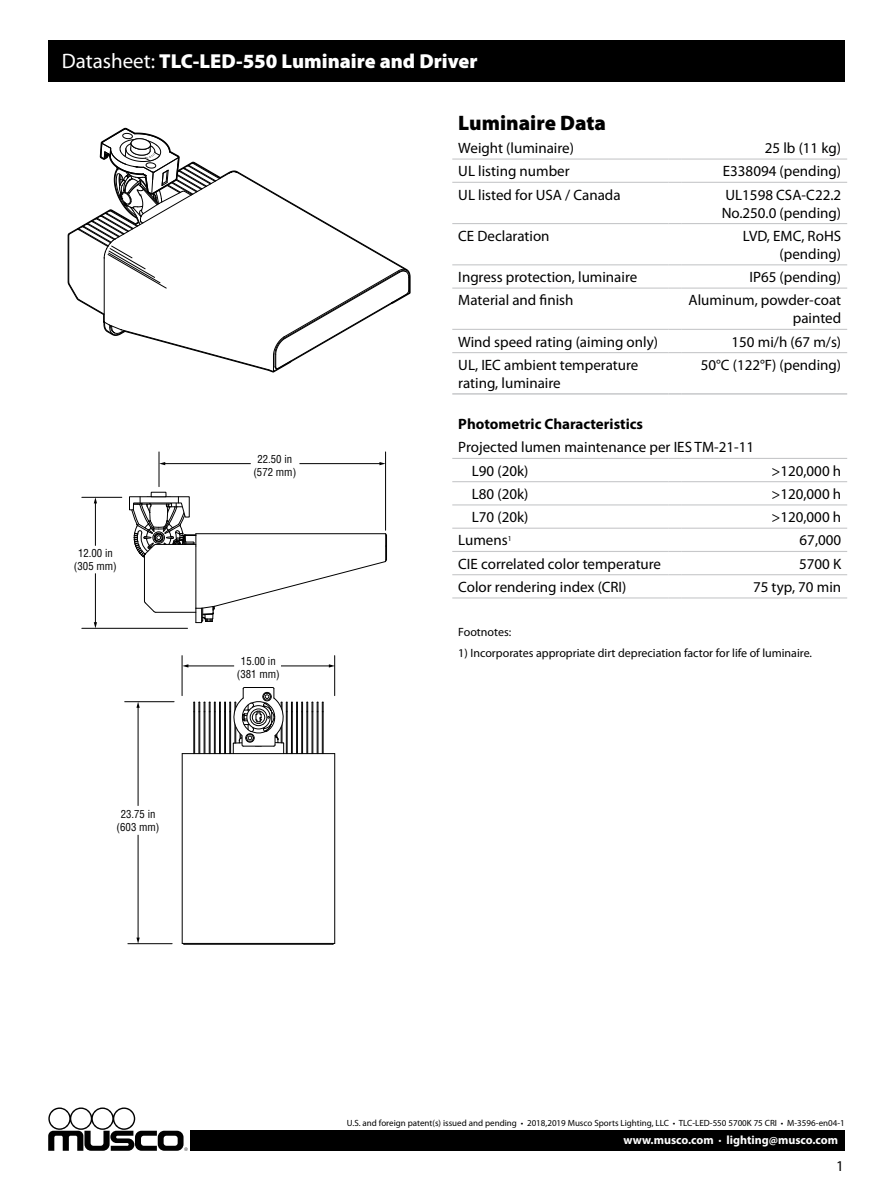
<style>
.page{position:relative;width:893px;height:1191px;background:#fff}
.page>*{position:absolute;margin:0;border:0;box-sizing:border-box;transform-origin:0 0}
.t1{font:900 21px "Myriad Pro";color:#000}
.t2{font:900 20.25px "Myriad Pro";color:#fff}
.t3{font:15px/18px "Myriad Pro";color:#000}
.t4{font:700 15px "Myriad Pro";color:#000}
.t5{font:12px "Myriad Pro";color:#000}
.t6{font:700 12px "Myriad Pro";color:#fff}
.t7{font:condensed 10.8px/12.9px "Helvetica LT Std";color:#000;text-align:center}
.t8{font:9px "Myriad Pro";color:#000}
.s1{font-weight:400;font-size:21px}
</style>
<div class="page">
<svg style="left:67px;top:127px;width:269px;height:818px"></svg>
<hr style="left:95px;top:502px;width:1px;height:44px;background:#000">
<svg style="left:94px;top:498px;width:3px;height:5px"></svg>
<hr style="left:95px;top:573px;width:1px;height:50px;background:#000">
<svg style="left:94px;top:622px;width:3px;height:6px"></svg>
<hr style="left:82px;top:497px;width:40px;height:1px;background:#000">
<hr style="left:82px;top:628px;width:106px;height:1px;background:#000">
<hr style="left:138px;top:706px;width:1px;height:100px;background:#000">
<svg style="left:136px;top:702px;width:4px;height:6px"></svg>
<hr style="left:138px;top:835px;width:1px;height:103px;background:#000">
<svg style="left:136px;top:937px;width:4px;height:6px"></svg>
<hr style="left:182px;top:655px;width:1px;height:40px;background:#000">
<hr style="left:125px;top:701px;width:49px;height:1px;background:#000">
<hr style="left:128px;top:943px;width:44px;height:1px;background:#000">
<hr style="left:334px;top:655px;width:1px;height:40px;background:#000">
<hr style="left:187px;top:665px;width:47px;height:1px;background:#000">
<svg style="left:182px;top:664px;width:6px;height:3px"></svg>
<hr style="left:281px;top:665px;width:49px;height:1px;background:#000">
<svg style="left:329px;top:664px;width:6px;height:3px"></svg>
<hr style="left:193px;top:702px;width:1px;height:51px;background:#000">
<hr style="left:323px;top:702px;width:1px;height:51px;background:#000">
<hr style="left:182px;top:753px;width:153px;height:1px;background:#000">
<hr style="left:184px;top:944px;width:149px;height:1px;background:#000">
<hr style="left:182px;top:943px;width:153px;height:1px;background:#000">
<hr style="left:182px;top:753px;width:1px;height:190px;background:#000">
<hr style="left:334px;top:753px;width:1px;height:190px;background:#000">
<svg style="left:129px;top:440px;width:258px;height:183px"></svg>
<svg style="left:194px;top:687px;width:129px;height:66px"></svg>
<svg style="left:68px;top:128px;width:342px;height:244px"></svg>
<hr style="left:452px;top:393px;width:216px;height:2px;background:#c7c8ca">
<svg style="left:668px;top:393px;width:14px;height:2px"></svg>
<hr style="left:682px;top:393px;width:165px;height:2px;background:#c7c8ca">
<hr style="left:452px;top:158px;width:216px;height:2px;background:#c7c8ca">
<svg style="left:668px;top:158px;width:14px;height:2px"></svg>
<hr style="left:682px;top:158px;width:165px;height:2px;background:#c7c8ca">
<hr style="left:452px;top:182px;width:216px;height:1px;background:#c7c8ca">
<svg style="left:668px;top:182px;width:14px;height:1px"></svg>
<hr style="left:682px;top:182px;width:165px;height:1px;background:#c7c8ca">
<hr style="left:452px;top:223px;width:216px;height:1px;background:#c7c8ca">
<svg style="left:668px;top:223px;width:14px;height:1px"></svg>
<hr style="left:682px;top:223px;width:165px;height:1px;background:#c7c8ca">
<hr style="left:452px;top:264px;width:216px;height:1px;background:#c7c8ca">
<svg style="left:668px;top:264px;width:14px;height:1px"></svg>
<hr style="left:682px;top:264px;width:165px;height:1px;background:#c7c8ca">
<hr style="left:452px;top:287px;width:216px;height:2px;background:#c7c8ca">
<svg style="left:668px;top:287px;width:14px;height:2px"></svg>
<hr style="left:682px;top:287px;width:165px;height:2px;background:#c7c8ca">
<hr style="left:452px;top:329px;width:216px;height:1px;background:#c7c8ca">
<svg style="left:668px;top:329px;width:14px;height:1px"></svg>
<hr style="left:682px;top:329px;width:165px;height:1px;background:#c7c8ca">
<hr style="left:452px;top:504px;width:216px;height:1px;background:#c7c8ca">
<svg style="left:668px;top:504px;width:14px;height:1px"></svg>
<hr style="left:682px;top:504px;width:165px;height:1px;background:#c7c8ca">
<hr style="left:452px;top:527px;width:216px;height:2px;background:#c7c8ca">
<svg style="left:668px;top:527px;width:14px;height:2px"></svg>
<hr style="left:682px;top:527px;width:165px;height:2px;background:#c7c8ca">
<hr style="left:452px;top:551px;width:216px;height:1px;background:#c7c8ca">
<svg style="left:668px;top:551px;width:14px;height:1px"></svg>
<hr style="left:682px;top:551px;width:165px;height:1px;background:#c7c8ca">
<hr style="left:452px;top:574px;width:216px;height:1px;background:#c7c8ca">
<svg style="left:668px;top:574px;width:14px;height:1px"></svg>
<hr style="left:682px;top:574px;width:165px;height:1px;background:#c7c8ca">
<hr style="left:452px;top:597px;width:216px;height:1px;background:#c7c8ca">
<svg style="left:668px;top:597px;width:14px;height:1px"></svg>
<hr style="left:682px;top:597px;width:165px;height:1px;background:#c7c8ca">
<hr style="left:452px;top:352px;width:216px;height:1px;background:#c7c8ca">
<svg style="left:668px;top:352px;width:14px;height:1px"></svg>
<hr style="left:682px;top:352px;width:165px;height:1px;background:#c7c8ca">
<hr style="left:452px;top:458px;width:216px;height:1px;background:#c7c8ca">
<svg style="left:668px;top:458px;width:14px;height:1px"></svg>
<hr style="left:682px;top:458px;width:165px;height:1px;background:#c7c8ca">
<hr style="left:452px;top:481px;width:216px;height:1px;background:#c7c8ca">
<svg style="left:668px;top:481px;width:14px;height:1px"></svg>
<hr style="left:682px;top:481px;width:165px;height:1px;background:#c7c8ca">
<div style="left:48px;top:40px;width:797px;height:42px;background:#000"></div>
<div style="left:190px;top:1130px;width:655px;height:20px;background:#000"></div>
<svg style="left:48px;top:1107px;width:140px;height:44px"></svg>
<h2 class="t2" style="left:62px;top:50px;width:417px"><span class="s1">Datasheet:</span> TLC-LED-550 Luminaire and Driver</h2>
<p class="t7" style="left:74px;top:546px;width:44px">12.00 in (305 mm)</p>
<p class="t7" style="left:117px;top:807px;width:44px">23.75 in (603 mm)</p>
<p class="t7" style="left:253px;top:452px;width:44px">22.50 in (572 mm)</p>
<p class="t7" style="left:237px;top:654px;width:44px">15.00 in (381 mm)</p>
<h1 class="t1" style="left:458px;top:111px;width:149px">Luminaire Data</h1>
<p class="t3" style="left:458px;top:139px;width:117px">Weight (luminaire)</p>
<p class="t3" style="left:765px;top:139px;width:78px">25 lb (11 kg)</p>
<p class="t3" style="left:458px;top:162px;width:113px">UL listing number</p>
<p class="t3" style="left:723px;top:162px;width:120px">E338094 (pending)</p>
<p class="t3" style="left:458px;top:185px;width:164px">UL listed for USA / Canada</p>
<p class="t3" style="left:722px;top:185px;width:121px">UL1598 CSA-C22.2<br>No.250.0 (pending)</p>
<p class="t3" style="left:458px;top:226px;width:93px">CE Declaration</p>
<p class="t3" style="left:743px;top:226px;width:100px;text-align:right">LVD, EMC, RoHS (pending)</p>
<p class="t3" style="left:458px;top:268px;width:180px">Ingress protection, luminaire</p>
<p class="t3" style="left:749px;top:268px;width:93px">IP65 (pending)</p>
<p class="t3" style="left:458px;top:291px;width:117px">Material and finish</p>
<p class="t3" style="left:689px;top:291px;width:154px;text-align:right">Aluminum, powder-coat painted</p>
<p class="t3" style="left:458px;top:332px;width:201px">Wind speed rating (aiming only)</p>
<p class="t3" style="left:732px;top:332px;width:111px">150 mi/h (67 m/s)</p>
<p class="t3" style="left:458px;top:355px;width:182px">UL, IEC ambient temperature rating, luminaire</p>
<p class="t3" style="left:701px;top:355px;width:142px">50°C (122°F) (pending)</p>
<p class="t4" style="left:458px;top:414px;width:186px">Photometric Characteristics</p>
<p class="t3" style="left:472px;top:435px;width:284px;line-height:23.2px;text-indent:-14px">Projected lumen maintenance per IES TM-21-11<br>L90 (20k)</p>
<p class="t3" style="left:771px;top:461px;width:71px">&gt;120,000 h</p>
<p class="t3" style="left:472px;top:484px;width:58px">L80 (20k)</p>
<p class="t3" style="left:771px;top:484px;width:71px">&gt;120,000 h</p>
<p class="t3" style="left:472px;top:508px;width:58px">L70 (20k)</p>
<p class="t3" style="left:771px;top:508px;width:71px">&gt;120,000 h</p>
<p class="t3" style="left:458px;top:531px;width:55px">Lumens<sup>1</sup></p>
<p class="t3" style="left:800px;top:531px;width:43px">67,000</p>
<p class="t3" style="left:458px;top:554px;width:204px">CIE correlated color temperature</p>
<p class="t3" style="left:799px;top:554px;width:44px">5700 K</p>
<p class="t3" style="left:458px;top:577px;width:170px">Color rendering index (CRI)</p>
<p class="t3" style="left:753px;top:577px;width:90px">75 typ, 70 min</p>
<p class="t5" style="left:458px;top:625px;width:55px">Footnotes:</p>
<p class="t5" style="left:458px;top:646px;width:355px">1) Incorporates appropriate dirt depreciation factor for life of luminaire.</p>
<p class="t8" style="left:347px;top:1117px;width:499px">U.S. and foreign patent(s) issued and pending • 2018,2019 Musco Sports Lighting, LLC • TLC-LED-550 5700K 75 CRI • M-3596-en04-1</p>
<p class="t6" style="left:623px;top:1132px;width:216px">www.musco.com · lighting@musco.com</p>
<p class="t3" style="left:836px;top:1156px;width:9px">1</p>
</div>
